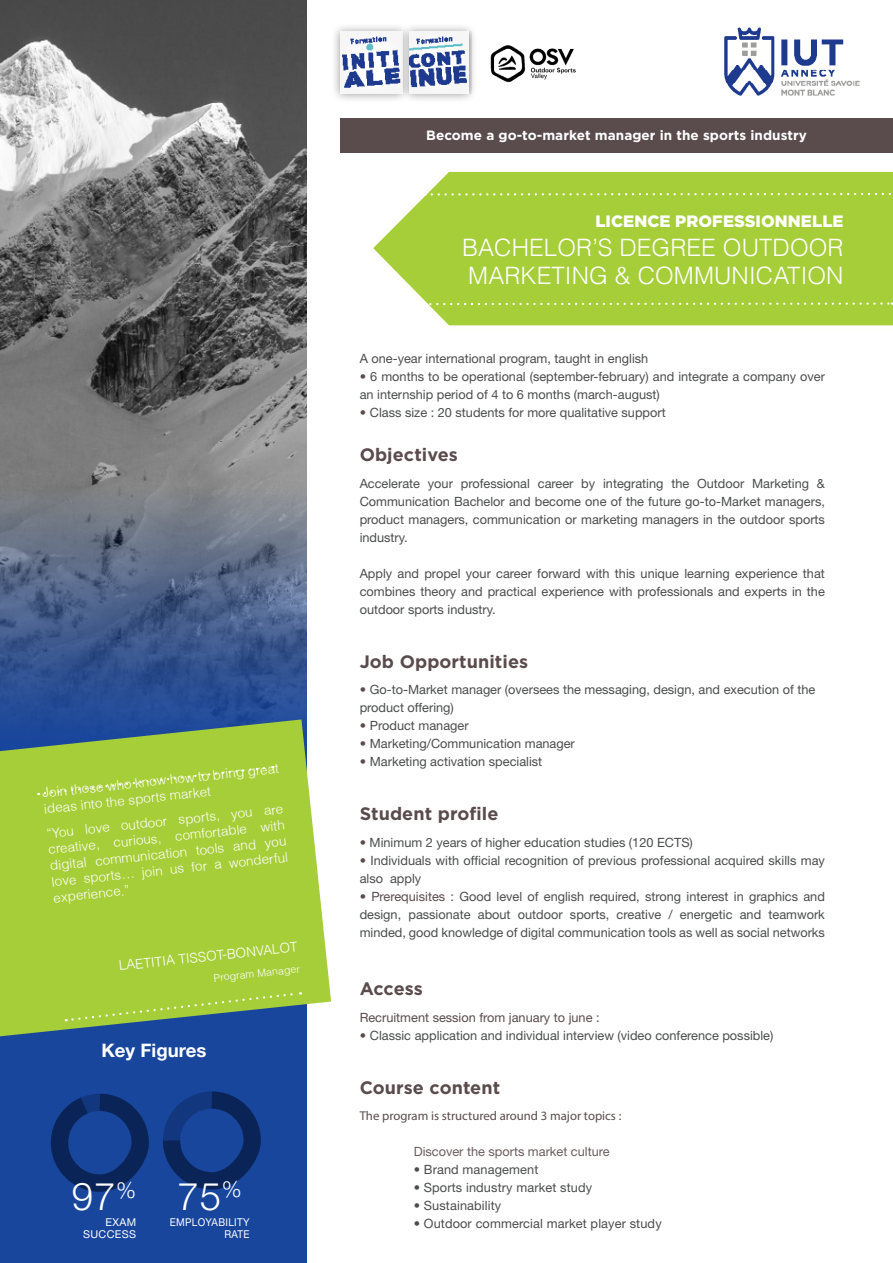
<style>
.page{position:relative;width:893px;height:1263px;background:#fff}
.page>*{position:absolute;margin:0;border:0;box-sizing:border-box;transform-origin:0 0}
.titre{font:300 38.4px "Helvetica Neue LT Std";color:#fff}
.titre-2{font:300 24px/28.5px "Helvetica";letter-spacing:.005em;color:#fff}
.titre-3{font:700 18.6px "Helvetica Neue LT Std";color:#fff}
.titre-4{font:700 18px "Gotham";letter-spacing:.005em;color:#5a4b4d}
.titre-5{font:900 16.5px "Gotham";letter-spacing:.005em;color:#fff}
.t1{font:300 13.5px/16.2px "Helvetica";color:#fffefa}
.titre-6{font:700 13.5px "Gotham";letter-spacing:.005em;color:#fff}
.t2{font:300 13.5px "Helvetica";color:#fff}
.t3{font:12.75px/18px "Helvetica Neue LT Std";color:#4b4c4d}
.t4{font:12.75px "Myriad Pro";color:#5a4b4d}
.t5{font:12.75px "Helvetica Neue LT Std";color:#5a4b4d}
.t6{font:12.75px "Helvetica Neue LT Std";color:#6c5d5e}
.titre-7{font:10.8px "Helvetica Neue LT Std";letter-spacing:.03em;color:#fff;scale:.92 1}
.titre-8{font:10.8px "Helvetica Neue LT Std";letter-spacing:.03em;color:#fff}
.t7{font:300 10.5px "Helvetica";color:#fff}
.s1{color:#5a4b4d}
</style>
<div class="page">
<div style="left:0;top:34px;width:306px;height:1229px;background:#18469d"></div>
<img style="left:0;top:0;width:306px;height:719px">
<svg style="left:373px;top:171px;width:520px;height:155px;background:#add24a"></svg>
<svg style="left:0;top:719px;width:331px;height:317px;background:#9dc44c"></svg>
<div style="left:38px;top:765px;width:235px;height:31px;background:#a6ce39"></div>
<svg style="left:66px;top:991px;width:235px;height:31px"></svg>
<div style="left:331px;top:22px;width:81px;height:81px;background:#231f20;opacity:.45"></div>
<img style="left:340px;top:31px;width:60px;height:63px">
<div style="left:340px;top:118px;width:553px;height:34px;background:#5a4b4d"></div>
<img style="left:724px;top:27px;width:136px;height:69px">
<div style="left:400px;top:22px;width:77px;height:81px;background:#231f20;opacity:.45"></div>
<div style="left:409px;top:31px;width:63px;height:63px;background:#231f20;opacity:.45"></div>
<img style="left:409px;top:31px;width:59px;height:63px">
<img style="left:475px;top:32px;width:101px;height:56px">
<svg style="left:425px;top:192px;width:468px;height:5px;background:#b0d34f"></svg>
<svg style="left:417px;top:301px;width:476px;height:5px;background:#b1d453"></svg>
<svg style="left:51px;top:1093px;width:98px;height:99px"></svg>
<svg style="left:163px;top:1091px;width:98px;height:99px"></svg>
<p class="t1" style="left:42px;top:784px;width:239px;rotate:-6deg">Join those who know how to bring great ideas into the sports market</p>
<p class="t1" style="left:46px;top:825px;width:239px;text-align:justify;rotate:-6deg">“You love outdoor sports, you are creative, curious, comfortable with digital communication tools and you love sports… join us for a wonderful experience.”</p>
<p class="t2" style="left:118px;top:957px;width:181px;rotate:-6deg">LAETITIA TISSOT-BONVALOT</p>
<p class="t7" style="left:213px;top:971px;width:88px;rotate:-6deg">Program Manager</p>
<p class="titre-3" style="left:101px;top:1039px;width:106px">Key Figures</p>
<p class="titre" style="left:72px;top:1173px;width:66px">97<sup>%</sup></p>
<p class="titre-8" style="left:106px;top:1216px;width:32px">EXAM</p>
<p class="titre-8" style="left:83px;top:1228px;width:54px">SUCCESS</p>
<p class="titre" style="left:178px;top:1173px;width:66px">75<sup>%</sup></p>
<p class="titre-7" style="left:170px;top:1216px;width:88px">EMPLOYABILITY</p>
<p class="titre-7" style="left:224px;top:1228px;width:29px">RATE</p>
<p class="titre-6" style="left:426px;top:126px;width:382px">Become a go-to-market manager in the sports industry</p>
<p class="titre-5" style="left:595px;top:210px;width:250px">LICENCE PROFESSIONNELLE</p>
<p class="titre-2" style="left:462px;top:233px;width:383px">BACHELOR’S DEGREE OUTDOOR<br>MARKETING &amp; COMMUNICATION</p>
<p class="t3" style="left:360px;top:349px;width:290px">A one-year international program, taught in english</p>
<p class="t3" style="left:360px;top:367px;width:467px"><span class="s1">•</span> 6 months to be operational (september-february) and integrate a company over an internship period of 4 to 6 months (march-august)</p>
<p class="t3" style="left:360px;top:403px;width:308px"><span class="s1">•</span> Class size : 20 students for more qualitative support</p>
<p class="titre-4" style="left:360px;top:443px;width:100px">Objectives</p>
<p class="t3" style="left:360px;top:474px;width:467px;text-align:justify">Accelerate your professional career by integrating the Outdoor Marketing &amp; Communication Bachelor and become one of the future go-to-Market managers, product managers, communication or marketing managers in the outdoor sports industry.</p>
<p class="t3" style="left:360px;top:564px;width:467px;text-align:justify">Apply and propel your career forward with this unique learning experience that combines theory and practical experience with professionals and experts in the outdoor sports industry.</p>
<p class="titre-4" style="left:360px;top:649px;width:170px">Job Opportunities</p>
<p class="t3" style="left:360px;top:680px;width:457px"><span class="s1">•</span> Go-to-Market manager (oversees the messaging, design, and execution of the product offering)</p>
<p class="t3" style="left:360px;top:716px;width:110px"><span class="s1">•</span> Product manager</p>
<p class="t3" style="left:360px;top:734px;width:217px"><span class="s1">•</span> Marketing/Communication manager</p>
<p class="t3" style="left:360px;top:752px;width:184px"><span class="s1">•</span> Marketing activation specialist</p>
<p class="titre-4" style="left:360px;top:802px;width:140px">Student profile</p>
<p class="t3" style="left:360px;top:833px;width:335px"><span class="s1">•</span> Minimum 2 years of higher education studies (120 ECTS)</p>
<p class="t3" style="left:360px;top:851px;width:467px"><span class="s1">•</span> Individuals with official recognition of previous professional acquired skills may also apply</p>
<p class="t3" style="left:360px;top:887px;width:467px;text-align:justify"><span class="s1">• Prerequisites :</span> Good level of english required, strong interest in graphics and design, passionate about outdoor sports, creative / energetic and teamwork minded, good knowledge of digital communication tools as well as social networks</p>
<p class="titre-4" style="left:360px;top:977px;width:65px">Access</p>
<p class="t5" style="left:360px;top:1009px;width:241px">Recruitment session from january to june :</p>
<p class="t3" style="left:360px;top:1026px;width:415px"><span class="s1">•</span> Classic application and individual interview (video conference possible)</p>
<p class="titre-4" style="left:360px;top:1075px;width:142px">Course content</p>
<p class="t4" style="left:360px;top:1108px;width:263px">The program is structured around 3 major topics :</p>
<p class="t6" style="left:414px;top:1144px;width:198px">Discover the sports market culture</p>
<p class="t3" style="left:414px;top:1160px;width:126px">• Brand management</p>
<p class="t3" style="left:414px;top:1178px;width:180px">• Sports industry market study</p>
<p class="t3" style="left:414px;top:1196px;width:89px">• Sustainability</p>
<p class="t3" style="left:414px;top:1214px;width:250px">• Outdoor commercial market player study</p>
</div>
